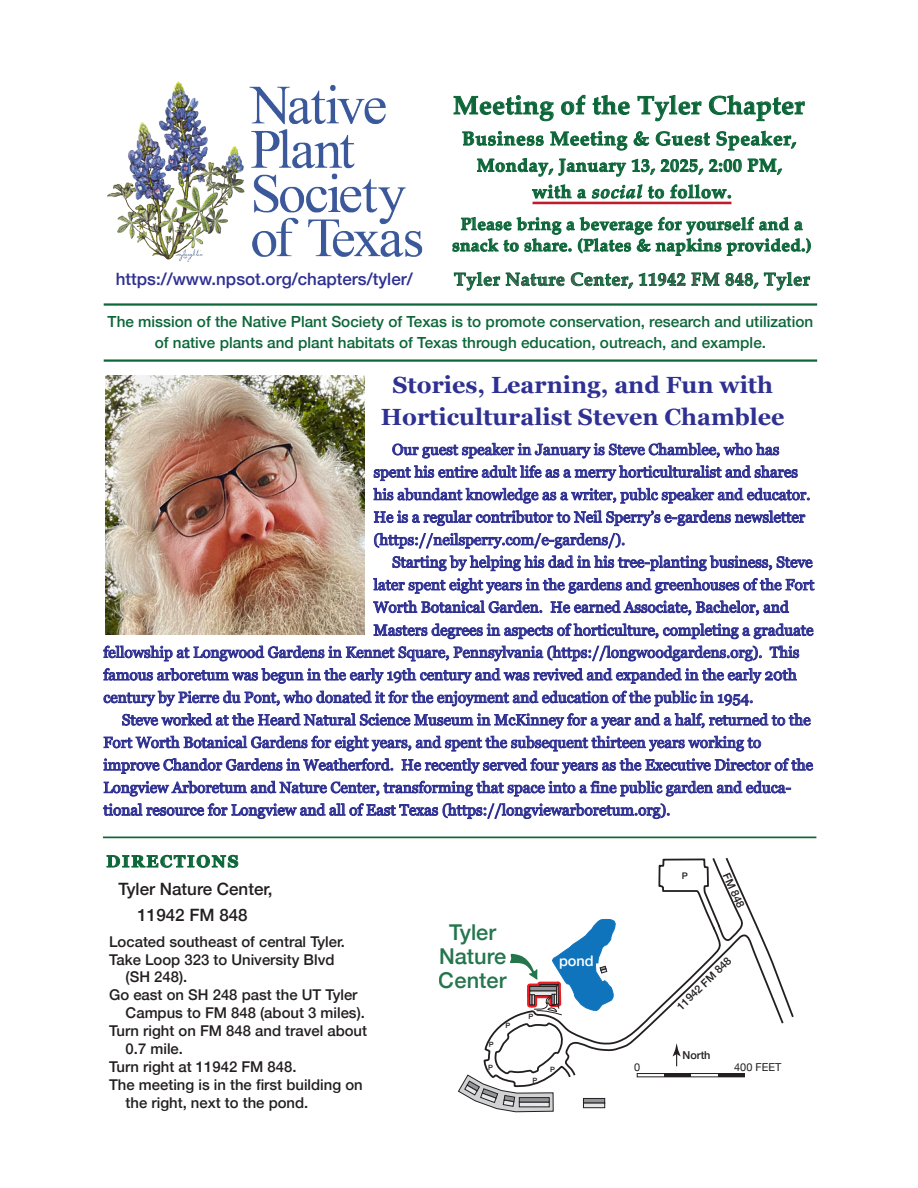
<style>
.page{position:relative;width:918px;height:1188px;background:#fff}
.page>*{position:absolute;margin:0;border:0;box-sizing:border-box;transform-origin:0 0}
.t1{font:700 25.5px "Palatino Linotype";letter-spacing:.015em;color:#0c6638}
.t2{font:700 23.4px/32px "Georgia";color:#2e3092;text-align:center}
.t3{font:500 21.75px/23.5px "Helvetica Neue";color:#0c6638;text-align:center}
.t4{font:700 19.2px "Palatino Linotype";letter-spacing:.03em;color:#0c6638}
.t5{font:700 17.85px/26.4px "Palatino Linotype";letter-spacing:.03em;color:#0c6638;text-align:center}
.t6{font:700 17.85px "Palatino Linotype";letter-spacing:.03em;color:#57585a}
.t7{font:700 16.95px/21.3px "Palatino Linotype";letter-spacing:.025em;color:#0c6638;text-align:center}
.t8{font:500 16.95px "Helvetica Neue";color:#2e3092}
.t9{font:500 16.95px/25.5px "Helvetica Neue";color:#231f20;text-align:center}
.t10{font:700 16.5px "Georgia";letter-spacing:.115em;color:#0c6638}
.t11{font:15.3px/22.5px "Georgia";color:#2e3092}
.t12{font:500 15.3px/21.3px "Helvetica Neue";color:#0c6638;text-align:center}
.t13{font:500 14.85px "Helvetica Neue";color:#231f20}
.t14{font:500 14.55px "Helvetica Neue";color:#fff}
.t15{font:500 10.95px "Helvetica Neue";color:#231f20}
.t16{font:10.95px "Helvetica Neue";color:#231f20}
.t17{font:500 9.15px "Helvetica Neue";color:#231f20}
.t18{font:500 7.2px "Helvetica Neue";color:#231f20}
.s1{font-style:italic}
</style>
<div class="page">
<svg style="left:107px;top:855px;width:131px;height:13px"></svg>
<svg style="left:458px;top:857px;width:336px;height:255px"></svg>
<hr style="left:104px;top:359px;width:713px;height:3px;background:#0c6638">
<hr style="left:103px;top:837px;width:713px;height:1px;background:#0c6638">
<svg style="left:454px;top:95px;width:99px;height:26px"></svg>
<svg style="left:561px;top:95px;width:24px;height:20px"></svg>
<svg style="left:593px;top:94px;width:36px;height:21px"></svg>
<svg style="left:638px;top:95px;width:63px;height:26px"></svg>
<svg style="left:709px;top:94px;width:96px;height:27px"></svg>
<img style="left:107px;top:81px;width:315px;height:181px">
<hr style="left:533px;top:202px;width:198px;height:2px;background:#be1d2c">
<svg style="left:103px;top:271px;width:715px;height:35px"></svg>
<svg style="left:462px;top:131px;width:82px;height:15px"></svg>
<svg style="left:551px;top:131px;width:76px;height:19px"></svg>
<svg style="left:634px;top:131px;width:15px;height:15px"></svg>
<svg style="left:656px;top:131px;width:54px;height:15px"></svg>
<svg style="left:717px;top:131px;width:79px;height:19px"></svg>
<svg style="left:748px;top:159px;width:34px;height:16px"></svg>
<svg style="left:477px;top:158px;width:264px;height:40px"></svg>
<svg style="left:453px;top:217px;width:358px;height:39px"></svg>
<svg style="left:392px;top:443px;width:387px;height:15px"></svg>
<svg style="left:105px;top:465px;width:705px;height:38px"></svg>
<svg style="left:105px;top:511px;width:701px;height:37px"></svg>
<svg style="left:393px;top:556px;width:420px;height:15px"></svg>
<svg style="left:373px;top:578px;width:441px;height:15px"></svg>
<svg style="left:373px;top:601px;width:169px;height:12px"></svg>
<svg style="left:551px;top:601px;width:238px;height:14px"></svg>
<svg style="left:374px;top:624px;width:439px;height:15px"></svg>
<svg style="left:103px;top:646px;width:659px;height:15px"></svg>
<svg style="left:770px;top:646px;width:29px;height:12px"></svg>
<svg style="left:103px;top:668px;width:694px;height:16px"></svg>
<svg style="left:104px;top:691px;width:649px;height:15px"></svg>
<svg style="left:122px;top:713px;width:689px;height:16px"></svg>
<svg style="left:104px;top:736px;width:657px;height:15px"></svg>
<svg style="left:102px;top:758px;width:712px;height:61px"></svg>
<img style="left:106px;top:375px;width:259px;height:259px">
<h1 class="t1" style="left:453px;top:87px;width:353px">Meeting of the Tyler Chapter</h1>
<p class="t4" style="left:462px;top:125px;width:336px">Business Meeting &amp; Guest Speaker,</p>
<p class="t5" style="left:477px;top:152px;width:307px">Monday, January 13, 2025, 2:00 PM, with a <span class="s1">social</span> to follow.</p>
<p class="t7" style="left:452px;top:213px;width:361px">Please bring a beverage for yourself and a snack to share. (Plates &amp; napkins provided.)</p>
<p class="t8" style="left:116px;top:266px;width:299px">https://www.npsot.org/chapters/tyler/</p>
<p class="t6" style="left:454px;top:267px;width:357px">Tyler Nature Center, 11942 FM 848, Tyler</p>
<p class="t12" style="left:108px;top:309px;width:707px">The mission of the Native Plant Society of Texas is to promote conservation, research and utilization of native plants and plant habitats of Texas through education, outreach, and example.</p>
<h2 class="t2" style="left:381px;top:367px;width:405px">Stories, Learning, and Fun with<br>Horticulturalist Steven Chamblee</h2>
<p class="t11" style="left:374px;top:438px;width:438px;text-indent:18px">Our guest speaker in January is Steve Chamblee, who has spent his entire adult life as a merry horticulturalist and shares his abundant knowledge as a writer, publc speaker and educator.<br>He is a regular contributor to Neil Sperry’s e-gardens newsletter (https://neilsperry.com/e-gardens/).</p>
<p class="t11" style="left:392px;top:550px;width:422px">Starting by helping his dad in his tree-planting business, Steve</p>
<p class="t11" style="left:374px;top:573px;width:442px">later spent eight years in the gardens and greenhouses of the Fort</p>
<p class="t11" style="left:374px;top:595px;width:417px">Worth Botanical Garden. He earned Associate, Bachelor, and</p>
<p class="t11" style="left:374px;top:618px;width:441px">Masters degrees in aspects of horticulture, completing a graduate</p>
<p class="t11" style="left:103px;top:640px;width:697px">fellowship at Longwood Gardens in Kennet Square, Pennsylvania (https://longwoodgardens.org). This</p>
<p class="t11" style="left:103px;top:663px;width:695px">famous arboretum was begun in the early 19th century and was revived and expanded in the early 20th</p>
<p class="t11" style="left:103px;top:685px;width:651px">century by Pierre du Pont, who donated it for the enjoyment and education of the public in 1954.</p>
<p class="t11" style="left:122px;top:708px;width:690px">Steve worked at the Heard Natural Science Museum in McKinney for a year and a half, returned to the</p>
<p class="t11" style="left:103px;top:730px;width:659px">Fort Worth Botanical Gardens for eight years, and spent the subsequent thirteen years working to</p>
<p class="t11" style="left:103px;top:753px;width:711px">improve Chandor Gardens in Weatherford. He recently served four years as the Executive Director of the</p>
<p class="t11" style="left:103px;top:776px;width:689px">Longview Arboretum and Nature Center, transforming that space into a fine public garden and educa-</p>
<p class="t11" style="left:103px;top:798px;width:568px">tional resource for Longview and all of East Texas (https://longviewarboretum.org).</p>
<p class="t10" style="left:106px;top:849px;width:134px">DIRECTIONS</p>
<p class="t9" style="left:119px;top:875px;width:156px">Tyler Nature Center,<br>11942 FM 848</p>
<p class="t13" style="left:109px;top:930px;width:238px">Located southeast of central Tyler.</p>
<p class="t13" style="left:109px;top:947px;width:227px">Take Loop 323 to University Blvd</p>
<p class="t13" style="left:126px;top:965px;width:63px">(SH 248).</p>
<p class="t13" style="left:109px;top:983px;width:250px">Go east on SH 248 past the UT Tyler</p>
<p class="t13" style="left:126px;top:1001px;width:241px">Campus to FM 848 (about 3 miles).</p>
<p class="t13" style="left:109px;top:1019px;width:260px">Turn right on FM 848 and travel about</p>
<p class="t13" style="left:126px;top:1037px;width:59px">0.7 mile.</p>
<p class="t13" style="left:109px;top:1055px;width:189px">Turn right at 11942 FM 848.</p>
<p class="t13" style="left:109px;top:1072px;width:255px">The meeting is in the first building on</p>
<p class="t13" style="left:126px;top:1090px;width:184px">the right, next to the pond.</p>
<h3 class="t3" style="left:439px;top:919px;width:69px">Tyler<br>Nature<br>Center</h3>
<p class="t18" style="left:489px;top:1039px;width:6px">P</p>
<p class="t18" style="left:488px;top:1062px;width:6px">P</p>
<p class="t18" style="left:505px;top:1020px;width:6px">P</p>
<p class="t17" style="left:682px;top:868px;width:8px">P</p>
<p class="t15" style="left:734px;top:869px;width:39px;rotate:66deg">FM 848</p>
<p class="t18" style="left:528px;top:1011px;width:6px">P</p>
<p class="t18" style="left:532px;top:1074px;width:6px">P</p>
<p class="t14" style="left:559px;top:949px;width:36px">pond</p>
<p class="t15" style="left:673px;top:1002px;width:72px;rotate:-44deg">11942 FM 848</p>
<p class="t15" style="left:683px;top:1046px;width:30px">North</p>
<p class="t18" style="left:550px;top:1064px;width:6px">P</p>
<p class="t16" style="left:634px;top:1059px;width:8px">0</p>
<p class="t16" style="left:734px;top:1059px;width:49px">400 FEET</p>
</div>
